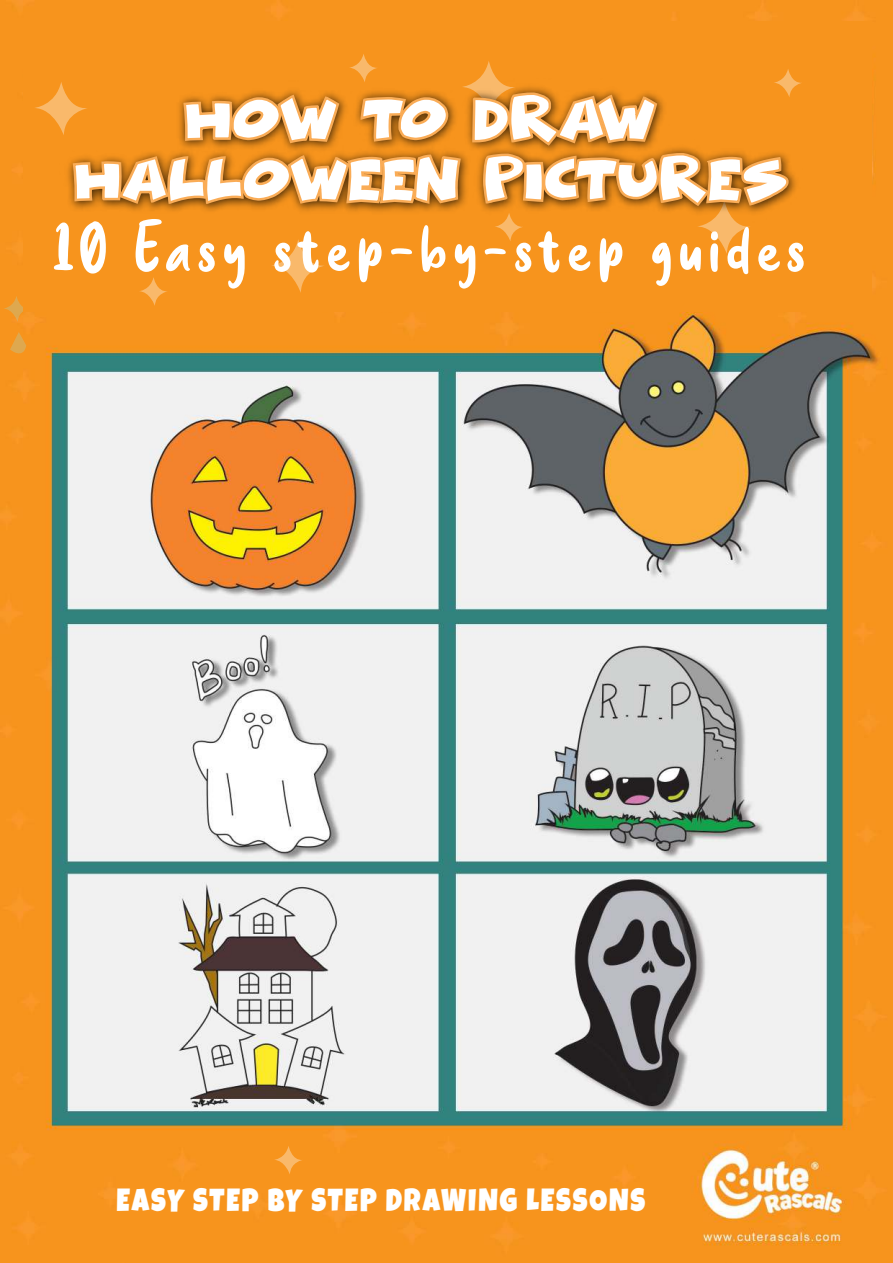
<style>
.page{position:relative;width:893px;height:1263px;background:#fff}
.page>*{position:absolute;margin:0;border:0;box-sizing:border-box;transform-origin:0 0}
.t1{font:76.5px "sweetpurple";letter-spacing:.07em;color:#fff}
.t2{font:31.95px "Luckiest Guy";letter-spacing:.07em;color:#fff;scale:.87 1}
.t3{font:27.9px/60.4px "Comical Cartoon";letter-spacing:-.085em;color:#fff}
</style>
<div class="page">
<img style="left:0;top:0;width:893px;height:1263px">
<svg style="left:10px;top:332px;width:16px;height:21px"></svg>
<svg style="left:3px;top:296px;width:27px;height:26px"></svg>
<div style="left:23px;top:22px;width:849px;height:290px;background:#f7941d"></div>
<svg style="left:34px;top:82px;width:54px;height:53px"></svg>
<svg style="left:461px;top:61px;width:55px;height:53px"></svg>
<svg style="left:271px;top:239px;width:54px;height:54px"></svg>
<svg style="left:697px;top:200px;width:54px;height:54px"></svg>
<svg style="left:773px;top:69px;width:29px;height:28px"></svg>
<svg style="left:274px;top:1146px;width:29px;height:28px"></svg>
<svg style="left:349px;top:54px;width:29px;height:28px"></svg>
<svg style="left:494px;top:213px;width:30px;height:28px"></svg>
<svg style="left:139px;top:277px;width:29px;height:29px"></svg>
<img style="left:59px;top:79px;width:743px;height:145px">
<svg style="left:182px;top:93px;width:159px;height:52px;background:#9c611c"></svg>
<svg style="left:359px;top:96px;width:91px;height:47px;background:#99601c"></svg>
<svg style="left:71px;top:153px;width:391px;height:53px;background:#9b611d"></svg>
<svg style="left:471px;top:91px;width:319px;height:117px"></svg>
<p class="t3" style="left:73px;top:90px;width:718px;text-indent:111px">HOW TO DRAW<br>HALLOWEEN PICTURES</p>
<h1 class="t1" style="left:52px;top:219px;width:755px">10 Easy step-by-step guides</h1>
<p class="t2" style="left:117px;top:1181px;width:609px">EASY STEP BY STEP DRAWING LESSONS</p>
</div>
